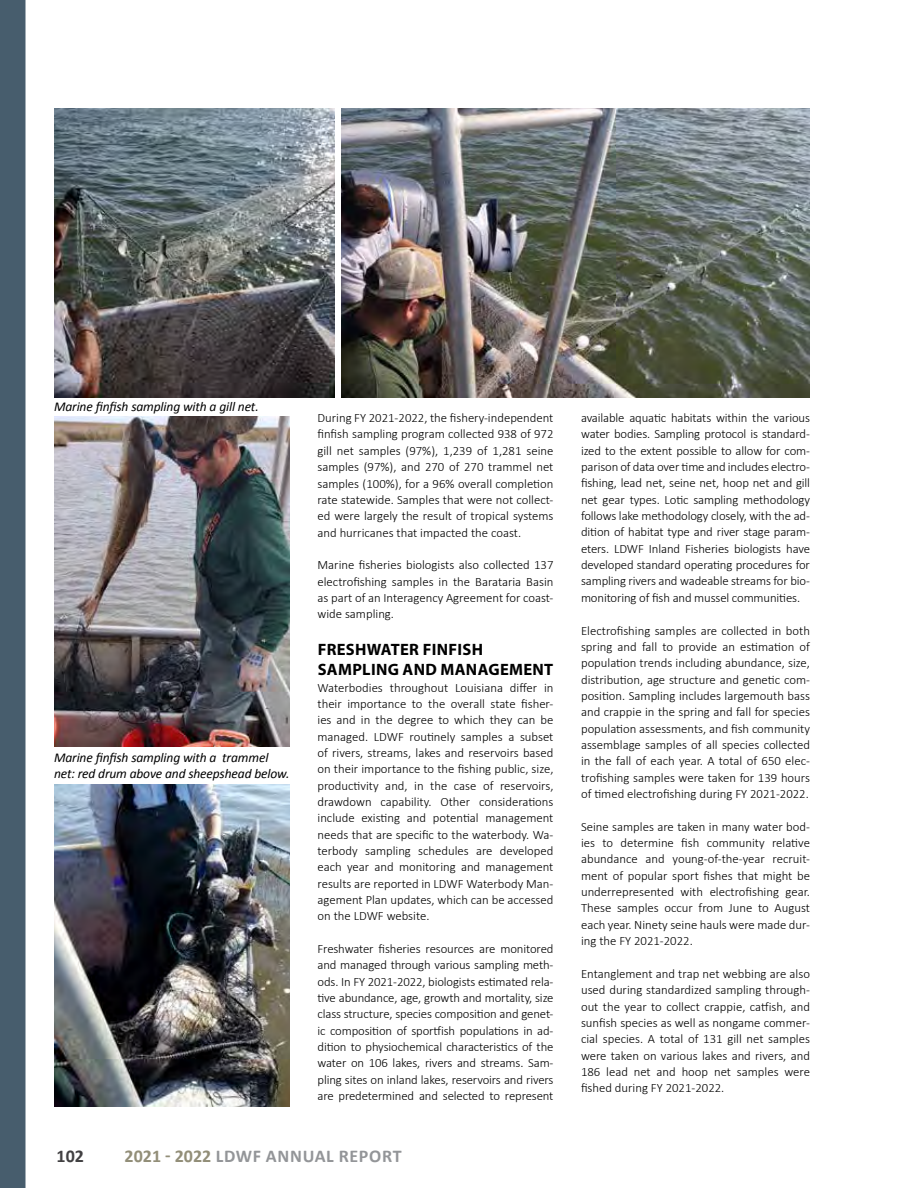
<style>
.page{position:relative;width:918px;height:1188px;background:#fff}
.page>*{position:absolute;margin:0;border:0;box-sizing:border-box;transform-origin:0 0}
.t1{font:700 18px "Calibri";letter-spacing:.04em;color:#939598}
.t2{font:700 18px "Calibri";color:#414042}
.t3{font:700 16.5px/19.8px "Myriad Pro";letter-spacing:.02em;color:#000}
.t4{font:italic 13.5px/16.2px "Calibri";letter-spacing:-.01em;color:#000}
.t5{font:300 12.75px/16.4px "Calibri";color:#000;text-align:justify}
.s1{color:#928e78}
</style>
<div class="page">
<div style="left:0;top:0;width:26px;height:1188px;background:#475d6d"></div>
<img style="left:54px;top:108px;width:281px;height:289px">
<img style="left:341px;top:108px;width:469px;height:289px">
<img style="left:54px;top:784px;width:235px;height:323px">
<img style="left:54px;top:417px;width:235px;height:330px">
<p class="t4" style="left:54px;top:398px;width:206px">Marine finfish sampling with a gill net.</p>
<p class="t4" style="left:54px;top:749px;width:237px">Marine finfish sampling with a trammel net: red drum above and sheepshead below.</p>
<p class="t5" style="left:318px;top:409px;width:237px">During FY 2021-2022, the fishery-independent finfish sampling program collected 938 of 972 gill net samples (97%), 1,239 of 1,281 seine samples (97%), and 270 of 270 trammel net samples (100%), for a 96% overall completion rate statewide. Samples that were not collect&shy;ed were largely the result of tropical systems and hurricanes that impacted the coast.</p>
<p class="t5" style="left:318px;top:556px;width:237px">Marine fisheries biologists also collected 137 electrofishing samples in the Barataria Basin as part of an Interagency Agreement for coast&shy;wide sampling.</p>
<p class="t3" style="left:318px;top:639px;width:237px">FRESHWATER FINFISH<br>SAMPLING AND MANAGEMENT</p>
<p class="t5" style="left:318px;top:679px;width:237px">Waterbodies throughout Louisiana differ in their importance to the overall state fisher&shy;ies and in the degree to which they can be managed. LDWF routinely samples a subset of rivers, streams, lakes and reservoirs based on their importance to the fishing public, size, productivity and, in the case of reservoirs, drawdown capability. Other considerations include existing and potential management needs that are specific to the waterbody. Wa&shy;terbody sampling schedules are developed each year and monitoring and management results are reported in LDWF Waterbody Man&shy;agement Plan updates, which can be accessed on the LDWF website.</p>
<p class="t5" style="left:318px;top:940px;width:238px">Freshwater fisheries resources are monitored and managed through various sampling meth&shy;ods. In FY 2021-2022, biologists estimated rela&shy;tive abundance, age, growth and mortality, size class structure, species composition and genet&shy;ic composition of sportfish populations in ad&shy;dition to physiochemical characteristics of the water on 106 lakes, rivers and streams. Sam&shy;pling sites on inland lakes, reservoirs and rivers are predetermined and selected to represent</p>
<h1 class="t2" style="left:57px;top:1144px;width:29px">102</h1>
<h1 class="t1" style="left:125px;top:1144px;width:279px"><span class="s1">2021 - 2022</span> LDWF ANNUAL REPORT</h1>
<p class="t5" style="left:581px;top:409px;width:231px">available aquatic habitats within the various water bodies. Sampling protocol is standard&shy;ized to the extent possible to allow for com&shy;parison of data over time and includes electro&shy;fishing, lead net, seine net, hoop net and gill net gear types. Lotic sampling methodology follows lake methodology closely, with the ad&shy;dition of habitat type and river stage param&shy;eters. LDWF Inland Fisheries biologists have developed standard operating procedures for sampling rivers and wadeable streams for bio&shy;monitoring of fish and mussel communities.</p>
<p class="t5" style="left:581px;top:622px;width:230px">Electrofishing samples are collected in both spring and fall to provide an estimation of population trends including abundance, size, distribution, age structure and genetic com&shy;position. Sampling includes largemouth bass and crappie in the spring and fall for species population assessments, and fish community assemblage samples of all species collected in the fall of each year. A total of 650 elec&shy;trofishing samples were taken for 139 hours of timed electrofishing during FY 2021-2022.</p>
<p class="t5" style="left:581px;top:818px;width:230px">Seine samples are taken in many water bod&shy;ies to determine fish community relative abundance and young-of-the-year recruit&shy;ment of popular sport fishes that might be underrepresented with electrofishing gear.<br>These samples occur from June to August each year. Ninety seine hauls were made dur&shy;ing the FY 2021-2022.</p>
<p class="t5" style="left:581px;top:965px;width:230px">Entanglement and trap net webbing are also used during standardized sampling through&shy;out the year to collect crappie, catfish, and sunfish species as well as nongame commer&shy;cial species. A total of 131 gill net samples were taken on various lakes and rivers, and 186 lead net and hoop net samples were fished during FY 2021-2022.</p>
</div>
